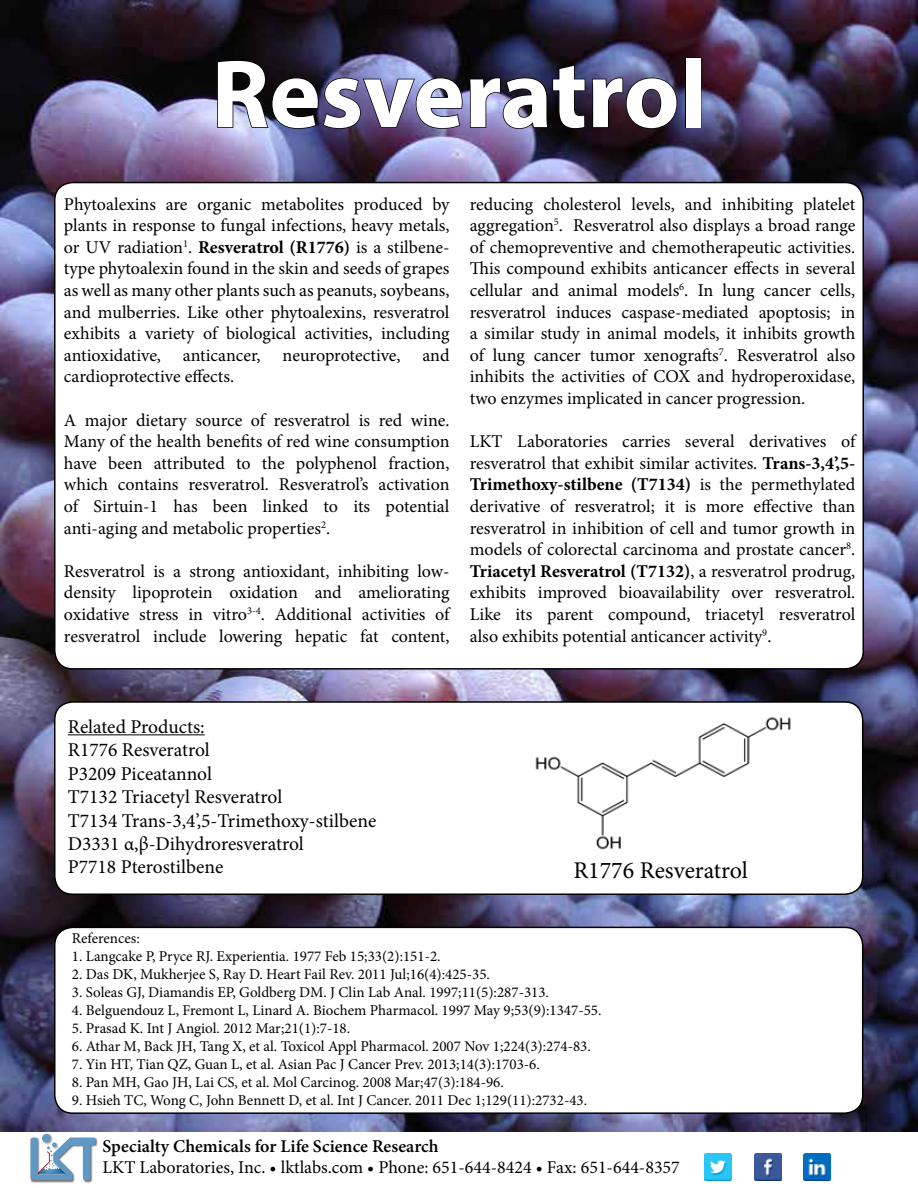
<style>
.page{position:relative;width:918px;height:1188px;background:#fff}
.page>*{position:absolute;margin:0;border:0;box-sizing:border-box;transform-origin:0 0}
.t1{font:700 97.5px "Myriad Pro";color:#fff}
.t2{font:24px "Minion Pro";color:#000}
.t3{font:19.5px/23.4px "Minion Pro";color:#000}
.t4{font:18px/21.6px "Minion Pro";color:#000;text-align:justify}
.t5{font:600 18px "Minion Pro";color:#000}
.t6{font:15px "Minion Pro";color:#000}
.s1{font-weight:700}
</style>
<div class="page">
<img style="left:705px;top:1154px;width:27px;height:26px">
<img style="left:754px;top:1154px;width:27px;height:26px">
<img style="left:804px;top:1154px;width:27px;height:26px">
<img style="left:30px;top:1138px;width:68px;height:45px">
<svg style="left:30px;top:1133px;width:66px;height:47px"></svg>
<img style="left:0;top:0;width:918px;height:1132px">
<img style="left:216px;top:59px;width:247px;height:71px">
<svg style="left:469px;top:64px;width:209px;height:66px;background:#3c3754"></svg>
<div style="left:685px;top:57px;width:16px;height:71px;border:2px solid #000"></div>
<div style="left:55px;top:183px;width:808px;height:486px;background:#fff;border-radius:18px"></div>
<div style="left:55px;top:702px;width:808px;height:192px;background:#fff;border-radius:18px"></div>
<div style="left:54px;top:701px;width:809px;height:194px;border:2px solid #000;border-radius:18px"></div>
<div style="left:55px;top:927px;width:808px;height:186px;background:#fff;border-radius:18px"></div>
<div style="left:54px;top:927px;width:809px;height:187px;border:2px solid #000;border-radius:18px"></div>
<hr style="left:68px;top:734px;width:137px;height:1px;background:#000">
<img style="left:535px;top:717px;width:256px;height:133px">
<h1 class="t1" style="left:211px;top:31px;width:497px">Resveratrol</h1>
<p class="t4" style="left:64px;top:193px;width:387px">Phytoalexins are organic metabolites produced by plants in response to fungal infections, heavy metals, or UV radiation<sup>1</sup>. <span class="s1">Resveratrol (R1776)</span> is a stilbene&shy;type phytoalexin found in the skin and seeds of grapes as well as many other plants such as peanuts, soybeans, and mulberries. Like other phytoalexins, resveratrol exhibits a variety of biological activities, including antioxidative, anticancer, neuroprotective, and cardioprotective effects.</p>
<p class="t4" style="left:64px;top:409px;width:387px">A major dietary source of resveratrol is red wine.<br>Many of the health benefits of red wine consumption have been attributed to the polyphenol fraction, which contains resveratrol. Resveratrol’s activation of Sirtuin-1 has been linked to its potential anti-aging and metabolic properties<sup>2</sup>.</p>
<p class="t4" style="left:64px;top:560px;width:387px">Resveratrol is a strong antioxidant, inhibiting low&shy;density lipoprotein oxidation and ameliorating oxidative stress in vitro<sup>3-4</sup>. Additional activities of resveratrol include lowering hepatic fat content,</p>
<p class="t4" style="left:470px;top:193px;width:387px">reducing cholesterol levels, and inhibiting platelet aggregation<sup>5</sup>. Resveratrol also displays a broad range of chemopreventive and chemotherapeutic activities.<br>This compound exhibits anticancer effects in several cellular and animal models<sup>6</sup>. In lung cancer cells, resveratrol induces caspase-mediated apoptosis; in a similar study in animal models, it inhibits growth of lung cancer tumor xenografts<sup>7</sup>. Resveratrol also inhibits the activities of COX and hydroperoxidase, two enzymes implicated in cancer progression.</p>
<p class="t4" style="left:470px;top:431px;width:387px">LKT Laboratories carries several derivatives of resveratrol that exhibit similar activites. <span class="s1">Trans-3,4’,5- Trimethoxy-stilbene (T7134)</span> is the permethylated derivative of resveratrol; it is more effective than resveratrol in inhibition of cell and tumor growth in models of colorectal carcinoma and prostate cancer<sup>8</sup>.<br><span class="s1">Triacetyl Resveratrol (T7132)</span>, a resveratrol prodrug, exhibits improved bioavailability over resveratrol.<br>Like its parent compound, triacetyl resveratrol also exhibits potential anticancer activity<sup>9</sup>.</p>
<p class="t3" style="left:68px;top:715px;width:310px">Related Products:<br>R1776 Resveratrol<br>P3209 Piceatannol<br>T7132 Triacetyl Resveratrol<br>T7134 Trans-3,4’,5-Trimethoxy-stilbene<br>D3331 α,β-Dihydroresveratrol<br>P7718 Pterostilbene</p>
<h2 class="t2" style="left:573px;top:854px;width:176px">R1776 Resveratrol</h2>
<p class="t6" style="left:72px;top:928px;width:69px">References:</p>
<p class="t6" style="left:72px;top:946px;width:370px">1. Langcake P, Pryce RJ. Experientia. 1977 Feb 15;33(2):151-2.</p>
<p class="t6" style="left:72px;top:964px;width:420px">2. Das DK, Mukherjee S, Ray D. Heart Fail Rev. 2011 Jul;16(4):425-35.</p>
<p class="t6" style="left:72px;top:982px;width:479px">3. Soleas GJ, Diamandis EP, Goldberg DM. J Clin Lab Anal. 1997;11(5):287-313.</p>
<p class="t6" style="left:72px;top:1000px;width:531px">4. Belguendouz L, Fremont L, Linard A. Biochem Pharmacol. 1997 May 9;53(9):1347-55.</p>
<p class="t6" style="left:72px;top:1018px;width:280px">5. Prasad K. Int J Angiol. 2012 Mar;21(1):7-18.</p>
<p class="t6" style="left:72px;top:1036px;width:521px">6. Athar M, Back JH, Tang X, et al. Toxicol Appl Pharmacol. 2007 Nov 1;224(3):274-83.</p>
<p class="t6" style="left:72px;top:1054px;width:470px">7. Yin HT, Tian QZ, Guan L, et al. Asian Pac J Cancer Prev. 2013;14(3):1703-6.</p>
<p class="t6" style="left:72px;top:1072px;width:434px">8. Pan MH, Gao JH, Lai CS, et al. Mol Carcinog. 2008 Mar;47(3):184-96.</p>
<p class="t6" style="left:72px;top:1090px;width:517px">9. Hsieh TC, Wong C, John Bennett D, et al. Int J Cancer. 2011 Dec 1;129(11):2732-43.</p>
<p class="t5" style="left:103px;top:1133px;width:338px">Specialty Chemicals for Life Science Research</p>
<p class="t4" style="left:103px;top:1157px;width:579px">LKT Laboratories, Inc. • lktlabs.com • Phone: 651-644-8424 • Fax: 651-644-8357</p>
</div>
